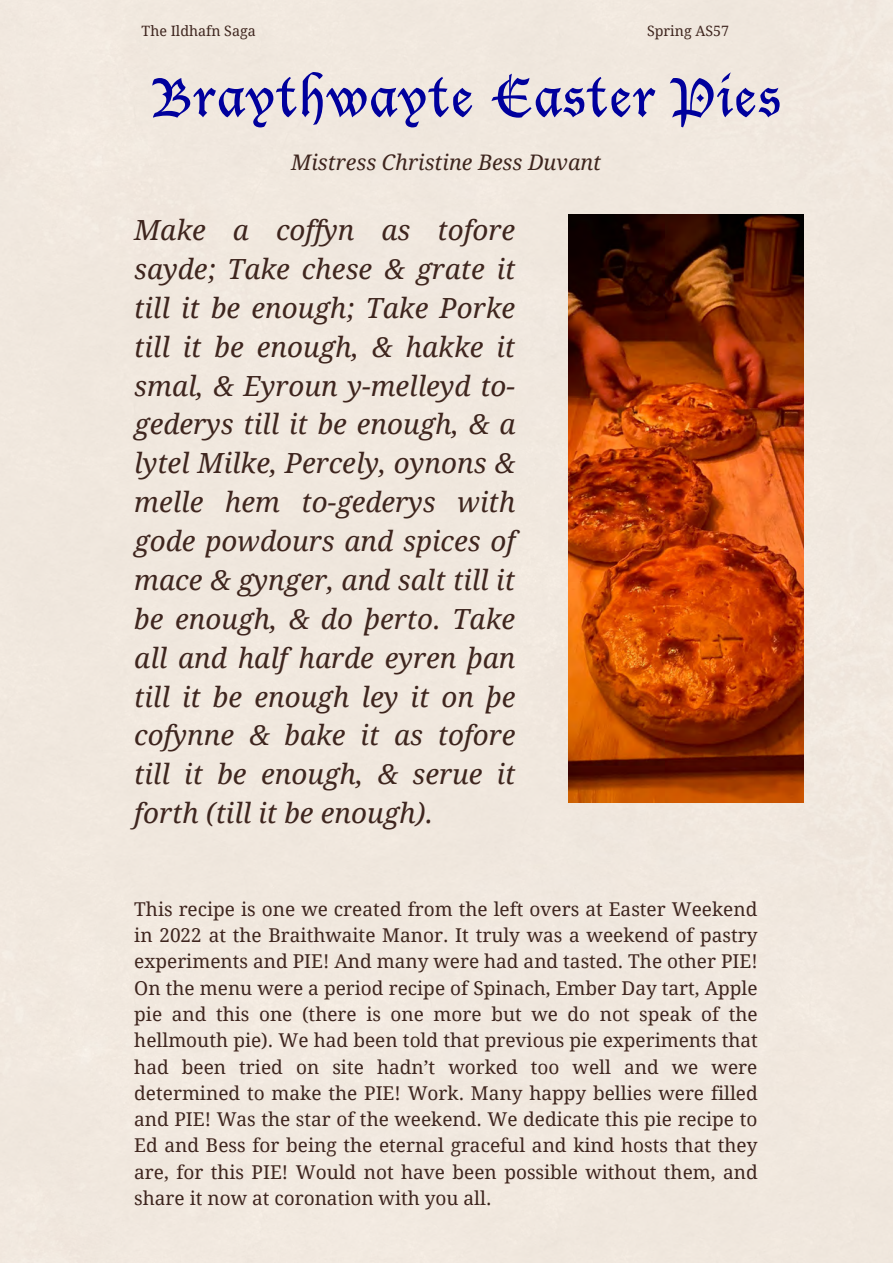
<style>
.page{position:relative;width:893px;height:1264px;background:#fff}
.page>*{position:absolute;margin:0;border:0;box-sizing:border-box;transform-origin:0 0}
.t1{font:52.2px "Lucida Blackletter";letter-spacing:.035em;color:#00009d}
.t2{font:italic 27.75px/38.8px "Droid Serif";color:#3e251e;text-align:justify}
.t3{font:italic 21.45px "Droid Serif";color:#3e251e}
.t4{font:19.05px/26.2px "Droid Serif";color:#3e251e;text-align:justify}
.t5{font:14.25px "Droid Serif";color:#3e251e}
</style>
<div class="page">
<div style="left:0;top:0;width:892px;height:1262px;background:#f0e8de"></div>
<img style="left:568px;top:214px;width:235px;height:588px">
<p class="t5" style="left:142px;top:23px;width:116px">The Ildhafn Saga</p>
<p class="t5" style="left:647px;top:23px;width:83px">Spring AS57</p>
<h1 class="t1" style="left:156px;top:62px;width:626px">Braythwayte Easter Pies</h1>
<p class="t3" style="left:291px;top:150px;width:311px">Mistress Christine Bess Duvant</p>
<p class="t2" style="left:134px;top:211px;width:383px">Make a coffyn as tofore sayde; Take chese &amp; grate it till it be enough; Take Porke till it be enough, &amp; hakke it smal, &amp; Eyroun y-melleyd to&shy;gederys till it be enough, &amp; a lytel Milke, Percely, oynons &amp; melle hem to-gederys with gode powdours and spices of mace &amp; gynger, and salt till it be enough, &amp; do þerto. Take all and half harde eyren þan till it be enough ley it on þe cofynne &amp; bake it as tofore till it be enough, &amp; serue it forth (till it be enough).</p>
<p class="t4" style="left:134px;top:896px;width:625px">This recipe is one we created from the left overs at Easter Weekend in 2022 at the Braithwaite Manor. It truly was a weekend of pastry experiments and PIE! And many were had and tasted. The other PIE!<br>On the menu were a period recipe of Spinach, Ember Day tart, Apple pie and this one (there is one more but we do not speak of the hellmouth pie). We had been told that previous pie experiments that had been tried on site hadn’t worked too well and we were determined to make the PIE! Work. Many happy bellies were filled and PIE! Was the star of the weekend. We dedicate this pie recipe to Ed and Bess for being the eternal graceful and kind hosts that they are, for this PIE! Would not have been possible without them, and share it now at coronation with you all.</p>
</div>
